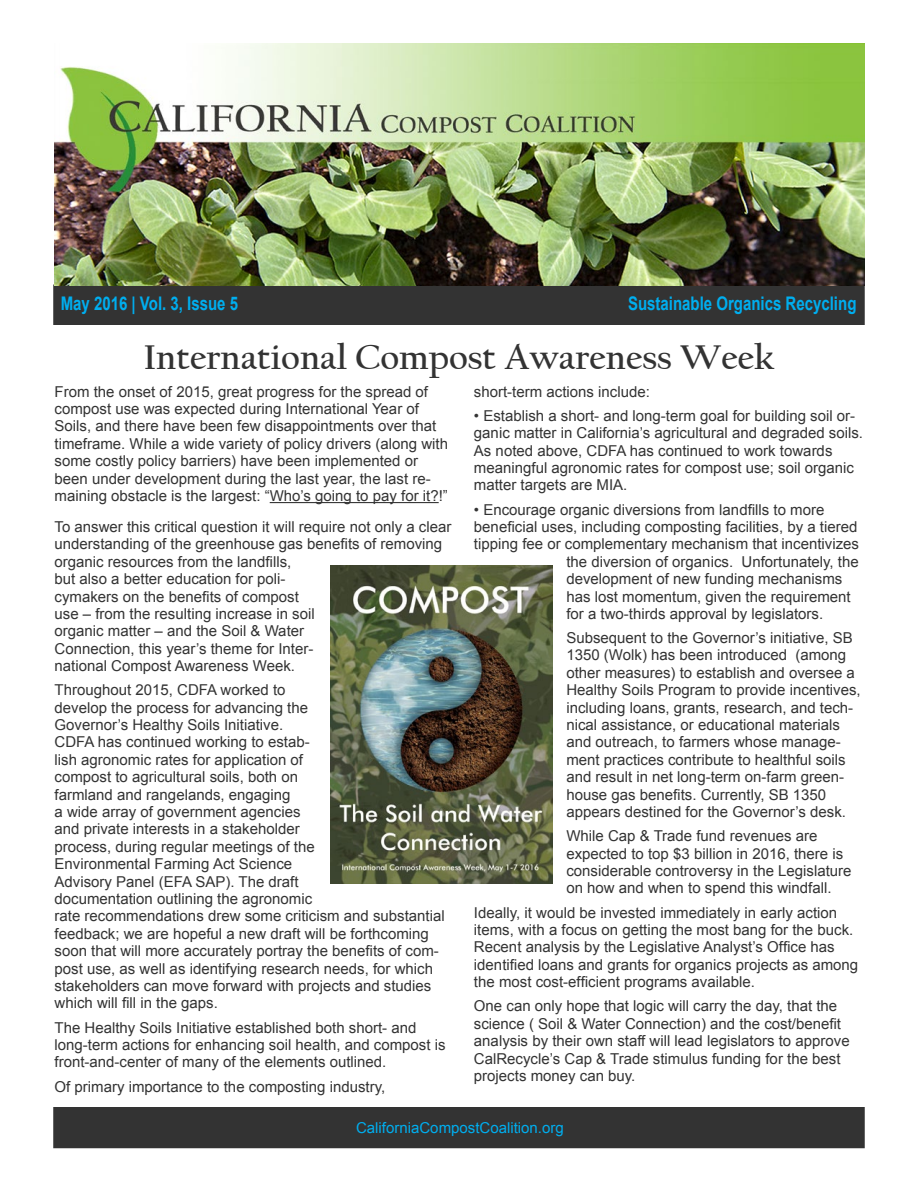
<style>
.page{position:relative;width:918px;height:1188px;background:#fff}
.page>*{position:absolute;margin:0;border:0;box-sizing:border-box;transform-origin:0 0}
.t1{font:700 36px "Californian FB";color:#333}
.t2{font:700 18.75px "Arial";color:#00aeef;scale:.8 1}
.t3{font:15px/17.4px "Arial";color:#333}
.t4{font:15px "Arial";color:#00aeef}
</style>
<div class="page">
<div style="left:53px;top:1107px;width:812px;height:41px;background:#333"></div>
<div style="left:53px;top:285px;width:812px;height:40px;background:#333;border:2px solid #333"></div>
<img style="left:55px;top:44px;width:810px;height:241px">
<hr style="left:270px;top:502px;width:169px;height:1px;background:#333">
<img style="left:330px;top:566px;width:223px;height:317px">
<p class="t2" style="left:61px;top:291px;width:223px">May 2016 | Vol. 3, Issue 5</p>
<p class="t2" style="left:628px;top:291px;width:287px">Sustainable Organics Recycling</p>
<h1 class="t1" style="left:143px;top:337px;width:633px">International Compost Awareness Week</h1>
<p class="t3" style="left:55px;top:383px;width:395px">From the onset of 2015, great progress for the spread of compost use was expected during International Year of Soils, and there have been few disappointments over that timeframe. While a wide variety of policy drivers (along with some costly policy barriers) have been implemented or been under development during the last year, the last re&shy;maining obstacle is the largest: “Who’s going to pay for it?!”</p>
<p class="t3" style="left:55px;top:518px;width:398px">To answer this critical question it will require not only a clear understanding of the greenhouse gas benefits of removing organic resources from the landfills,<br>but also a better education for poli-<br>cymakers on the benefits of compost<br>use – from the resulting increase in soil<br>organic matter – and the Soil &amp; Water<br>Connection, this year’s theme for Inter-<br>national Compost Awareness Week.</p>
<p class="t3" style="left:55px;top:681px;width:392px">Throughout 2015, CDFA worked to<br>develop the process for advancing the<br>Governor’s Healthy Soils Initiative.<br>CDFA has continued working to estab-<br>lish agronomic rates for application of<br>compost to agricultural soils, both on<br>farmland and rangelands, engaging<br>a wide array of government agencies<br>and private interests in a stakeholder<br>process, during regular meetings of the<br>Environmental Farming Act Science<br>Advisory Panel (EFA SAP). The draft<br>documentation outlining the agronomic<br>rate recommendations drew some criticism and substantial feedback; we are hopeful a new draft will be forthcoming soon that will more accurately portray the benefits of com&shy;post use, as well as identifying research needs, for which stakeholders can move forward with projects and studies which will fill in the gaps.</p>
<p class="t3" style="left:55px;top:1019px;width:393px">The Healthy Soils Initiative established both short- and long-term actions for enhancing soil health, and compost is front-and-center of many of the elements outlined.</p>
<p class="t3" style="left:55px;top:1078px;width:332px">Of primary importance to the composting industry,</p>
<p class="t3" style="left:474px;top:383px;width:177px">short-term actions include:</p>
<p class="t3" style="left:474px;top:407px;width:391px">• Establish a short- and long-term goal for building soil or&shy;ganic matter in California’s agricultural and degraded soils.<br>As noted above, CDFA has continued to work towards meaningful agronomic rates for compost use; soil organic matter targets are MIA.</p>
<p class="t3" style="left:474px;top:501px;width:352px">• Encourage organic diversions from landfills to more</p>
<p class="t3" style="left:474px;top:518px;width:385px">beneficial uses, including composting facilities, by a tiered</p>
<p class="t3" style="left:474px;top:535px;width:387px">tipping fee or complementary mechanism that incentivizes</p>
<p class="t3" style="left:566px;top:553px;width:294px">the diversion of organics. Unfortunately, the</p>
<p class="t3" style="left:566px;top:570px;width:277px">development of new funding mechanisms</p>
<p class="t3" style="left:566px;top:588px;width:286px">has lost momentum, given the requirement</p>
<p class="t3" style="left:566px;top:605px;width:258px">for a two-thirds approval by legislators.</p>
<p class="t3" style="left:566px;top:629px;width:296px">Subsequent to the Governor’s initiative, SB 1350 (Wolk) has been introduced (among other measures) to establish and oversee a Healthy Soils Program to provide incentives, including loans, grants, research, and tech&shy;nical assistance, or educational materials and outreach, to farmers whose manage&shy;ment practices contribute to healthful soils and result in net long-term on-farm green&shy;house gas benefits. Currently, SB 1350 appears destined for the Governor’s desk.</p>
<p class="t3" style="left:566px;top:827px;width:287px">While Cap &amp; Trade fund revenues are expected to top $3 billion in 2016, there is considerable controversy in the Legislature on how and when to spend this windfall.</p>
<p class="t3" style="left:474px;top:904px;width:386px">Ideally, it would be invested immediately in early action items, with a focus on getting the most bang for the buck.<br>Recent analysis by the Legislative Analyst’s Office has identified loans and grants for organics projects as among the most cost-efficient programs available.</p>
<p class="t3" style="left:474px;top:997px;width:377px">One can only hope that logic will carry the day, that the science ( Soil &amp; Water Connection) and the cost/benefit analysis by their own staff will lead legislators to approve CalRecycle’s Cap &amp; Trade stimulus funding for the best projects money can buy.</p>
<p class="t4" style="left:356px;top:1118px;width:209px">CaliforniaCompostCoalition.org</p>
</div>
